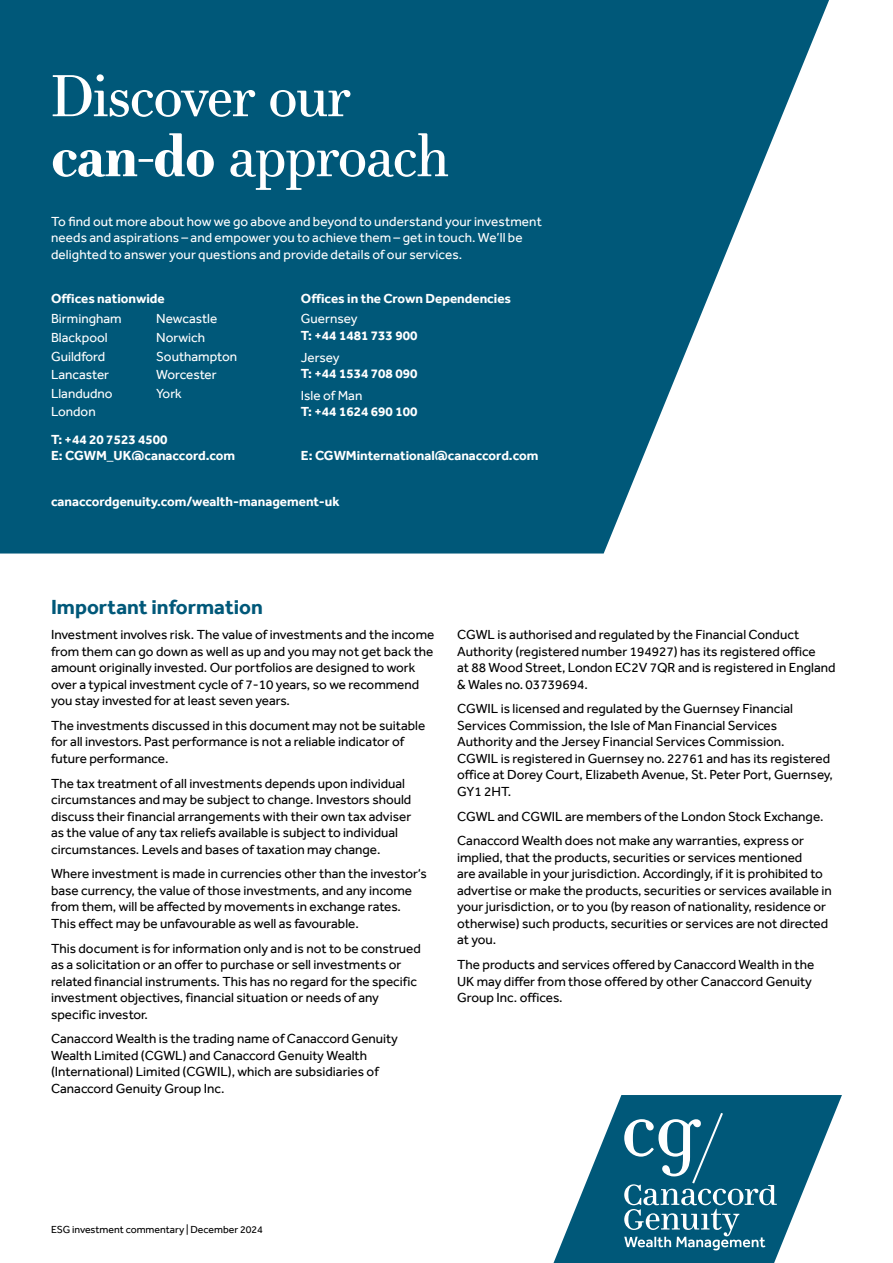
<style>
.page{position:relative;width:893px;height:1263px;background:#fff}
.page>*{position:absolute;margin:0;border:0;box-sizing:border-box;transform-origin:0 0}
.t1{font:57px/60px "Essonnes Text";letter-spacing:-.03em;color:#fff}
.CG_II_Header{font:700 21px "Effra";color:#005879}
.CG_II_Body_Copy{font:13.5px/16.5px "Effra";color:#000}
.CG_II_Body_Copy-2{font:700 13.5px/16.5px "Effra";color:#fff}
.CG_A4_Body_Copy{font:13.5px/16.5px "Effra";letter-spacing:.01em;color:#fff}
.CG_II_Body_Copy-3{font:13.5px "Effra";color:#fff}
.t2{font:10.5px "Effra";color:#000}
.s1{font-weight:700}
.s2{font-weight:400}
</style>
<div class="page">
<svg style="left:553px;top:1095px;width:289px;height:168px;fill:#005879"></svg>
<svg style="left:624px;top:1113px;width:153px;height:137px;background:#2c7490"></svg>
<svg style="left:0;top:0;width:829px;height:553px;background:#226e8b"></svg>
<p class="t1" style="left:51px;top:65px;width:400px">Discover our <span class="s1">can-do</span> approach</p>
<p class="CG_A4_Body_Copy" style="left:51px;top:213px;width:492px">To find out more about how we go above and beyond to understand your investment needs and aspirations – and empower you to achieve them – get in touch. We’ll be delighted to answer your questions and provide details of our services.</p>
<p class="CG_II_Body_Copy-2" style="left:51px;top:290px;width:115px">Offices nationwide</p>
<p class="CG_II_Body_Copy-3" style="left:51px;top:311px;width:72px">Birmingham</p>
<p class="CG_II_Body_Copy-3" style="left:51px;top:329px;width:58px">Blackpool</p>
<p class="CG_II_Body_Copy-3" style="left:51px;top:348px;width:56px">Guildford</p>
<p class="CG_II_Body_Copy-3" style="left:51px;top:367px;width:60px">Lancaster</p>
<p class="CG_II_Body_Copy-3" style="left:51px;top:385px;width:63px">Llandudno</p>
<p class="CG_II_Body_Copy-3" style="left:51px;top:404px;width:46px">London</p>
<p class="CG_II_Body_Copy-3" style="left:156px;top:311px;width:63px">Newcastle</p>
<p class="CG_II_Body_Copy-3" style="left:156px;top:329px;width:50px">Norwich</p>
<p class="CG_II_Body_Copy-3" style="left:156px;top:348px;width:82px">Southampton</p>
<p class="CG_II_Body_Copy-3" style="left:156px;top:367px;width:62px">Worcester</p>
<p class="CG_II_Body_Copy-3" style="left:156px;top:385px;width:27px">York</p>
<p class="CG_II_Body_Copy-2" style="left:51px;top:431px;width:185px">T: +44 20 7523 4500<br>E: CGWM_UK@canaccord.com</p>
<p class="CG_II_Body_Copy-2" style="left:301px;top:290px;width:212px">Offices in the Crown Dependencies</p>
<p class="CG_II_Body_Copy-2" style="left:301px;top:310px;width:118px"><span class="s2">Guernsey<br></span>T: +44 1481 733 900</p>
<p class="CG_II_Body_Copy-2" style="left:301px;top:349px;width:118px"><span class="s2">Jersey<br></span>T: +44 1534 708 090</p>
<p class="CG_II_Body_Copy-2" style="left:301px;top:387px;width:118px"><span class="s2">Isle of Man<br></span>T: +44 1624 690 100</p>
<p class="CG_II_Body_Copy-2" style="left:301px;top:447px;width:239px">E: CGWMinternational@canaccord.com</p>
<p class="CG_II_Body_Copy-2" style="left:51px;top:493px;width:290px">canaccordgenuity.com/wealth-management-uk</p>
<p class="CG_II_Header" style="left:51px;top:594px;width:213px">Important information</p>
<p class="CG_II_Body_Copy" style="left:51px;top:626px;width:385px">Investment involves risk. The value of investments and the income from them can go down as well as up and you may not get back the amount originally invested. Our portfolios are designed to work over a typical investment cycle of 7-10 years, so we recommend you stay invested for at least seven years.</p>
<p class="CG_II_Body_Copy" style="left:51px;top:717px;width:376px">The investments discussed in this document may not be suitable for all investors. Past performance is not a reliable indicator of future performance.</p>
<p class="CG_II_Body_Copy" style="left:51px;top:775px;width:362px">The tax treatment of all investments depends upon individual circumstances and may be subject to change. Investors should discuss their financial arrangements with their own tax adviser as the value of any tax reliefs available is subject to individual circumstances. Levels and bases of taxation may change.</p>
<p class="CG_II_Body_Copy" style="left:51px;top:865px;width:377px">Where investment is made in currencies other than the investor‘s base currency, the value of those investments, and any income from them, will be affected by movements in exchange rates.<br>This effect may be unfavourable as well as favourable.</p>
<p class="CG_II_Body_Copy" style="left:51px;top:940px;width:371px">This document is for information only and is not to be construed as a solicitation or an offer to purchase or sell investments or related financial instruments. This has no regard for the specific investment objectives, financial situation or needs of any specific investor.</p>
<p class="CG_II_Body_Copy" style="left:51px;top:1030px;width:348px">Canaccord Wealth is the trading name of Canaccord Genuity Wealth Limited (CGWL) and Canaccord Genuity Wealth (International) Limited (CGWIL), which are subsidiaries of Canaccord Genuity Group Inc.</p>
<p class="CG_II_Body_Copy" style="left:457px;top:626px;width:380px">CGWL is authorised and regulated by the Financial Conduct Authority (registered number 194927) has its registered office<br>at 88 Wood Street, London EC2V 7QR and is registered in England &amp; Wales no. 03739694.</p>
<p class="CG_II_Body_Copy" style="left:457px;top:700px;width:377px">CGWIL is licensed and regulated by the Guernsey Financial Services Commission, the Isle of Man Financial Services Authority and the Jersey Financial Services Commission.<br>CGWIL is registered in Guernsey no. 22761 and has its registered office at Dorey Court, Elizabeth Avenue, St. Peter Port, Guernsey, GY1 2HT.</p>
<p class="CG_II_Body_Copy" style="left:457px;top:808px;width:368px">CGWL and CGWIL are members of the London Stock Exchange.</p>
<p class="CG_II_Body_Copy" style="left:457px;top:832px;width:376px">Canaccord Wealth does not make any warranties, express or implied, that the products, securities or services mentioned<br>are available in your jurisdiction. Accordingly, if it is prohibited to advertise or make the products, securities or services available in your jurisdiction, or to you (by reason of nationality, residence or otherwise) such products, securities or services are not directed at you.</p>
<p class="CG_II_Body_Copy" style="left:457px;top:956px;width:359px">The products and services offered by Canaccord Wealth in the<br>UK may differ from those offered by other Canaccord Genuity<br>Group Inc. offices.</p>
<p class="t2" style="left:51px;top:1223px;width:213px">ESG investment commentary | December 2024</p>
</div>
